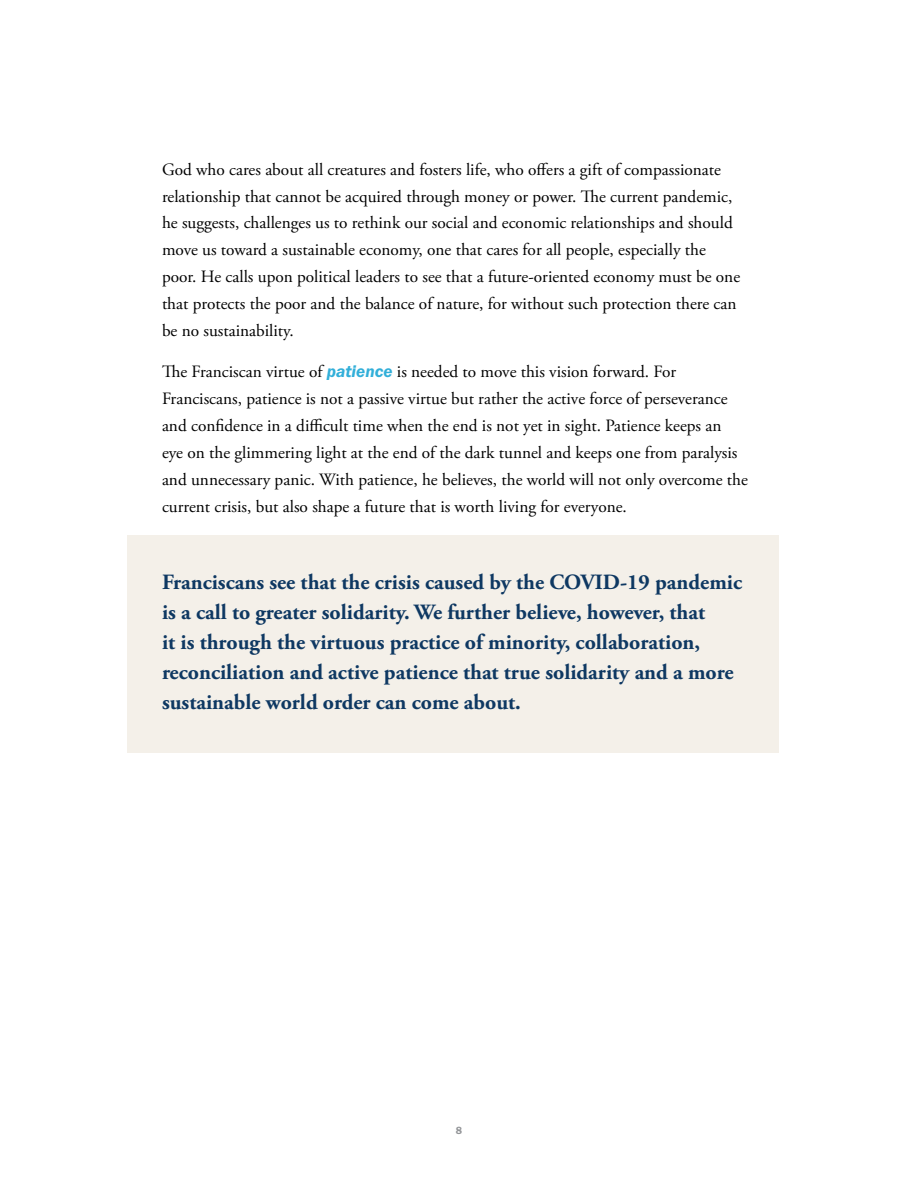
<style>
.page{position:relative;width:918px;height:1188px;background:#fff}
.page>*{position:absolute;margin:0;border:0;box-sizing:border-box;transform-origin:0 0}
.t1{font:700 21.75px/30px "Adobe Garamond Pro";color:#0e3862}
.t2{font:17.25px/27px "Adobe Garamond Pro";color:#000}
.t3{font:600 10.5px "Franklin Gothic";color:#939598}
.s1{font-family:"Franklin Gothic";font-weight:600;font-style:italic;color:#32afd9}
</style>
<div class="page">
<div style="left:127px;top:535px;width:652px;height:217px;background:#f4f0e9"></div>
<p class="t2" style="left:162px;top:156px;width:580px">God who cares about all creatures and fosters life, who offers a gift of compassionate relationship that cannot be acquired through money or power. The current pandemic, he suggests, challenges us to rethink our social and economic relationships and should move us toward a sustainable economy, one that cares for all people, especially the poor. He calls upon political leaders to see that a future-oriented economy must be one that protects the poor and the balance of nature, for without such protection there can be no sustainability.</p>
<p class="t2" style="left:162px;top:359px;width:587px">The Franciscan virtue of <span class="s1">patience</span> is needed to move this vision forward. For Franciscans, patience is not a passive virtue but rather the active force of perseverance and confidence in a difficult time when the end is not yet in sight. Patience keeps an<br>eye on the glimmering light at the end of the dark tunnel and keeps one from paralysis and unnecessary panic. With patience, he believes, the world will not only overcome the current crisis, but also shape a future that is worth living for everyone.</p>
<p class="t1" style="left:162px;top:568px;width:582px">Franciscans see that the crisis caused by the COVID-19 pandemic is a call to greater solidarity. We further believe, however, that<br>it is through the virtuous practice of minority, collaboration, reconciliation and active patience that true solidarity and a more sustainable world order can come about.</p>
<p class="t3" style="left:456px;top:1124px;width:8px">8</p>
</div>
